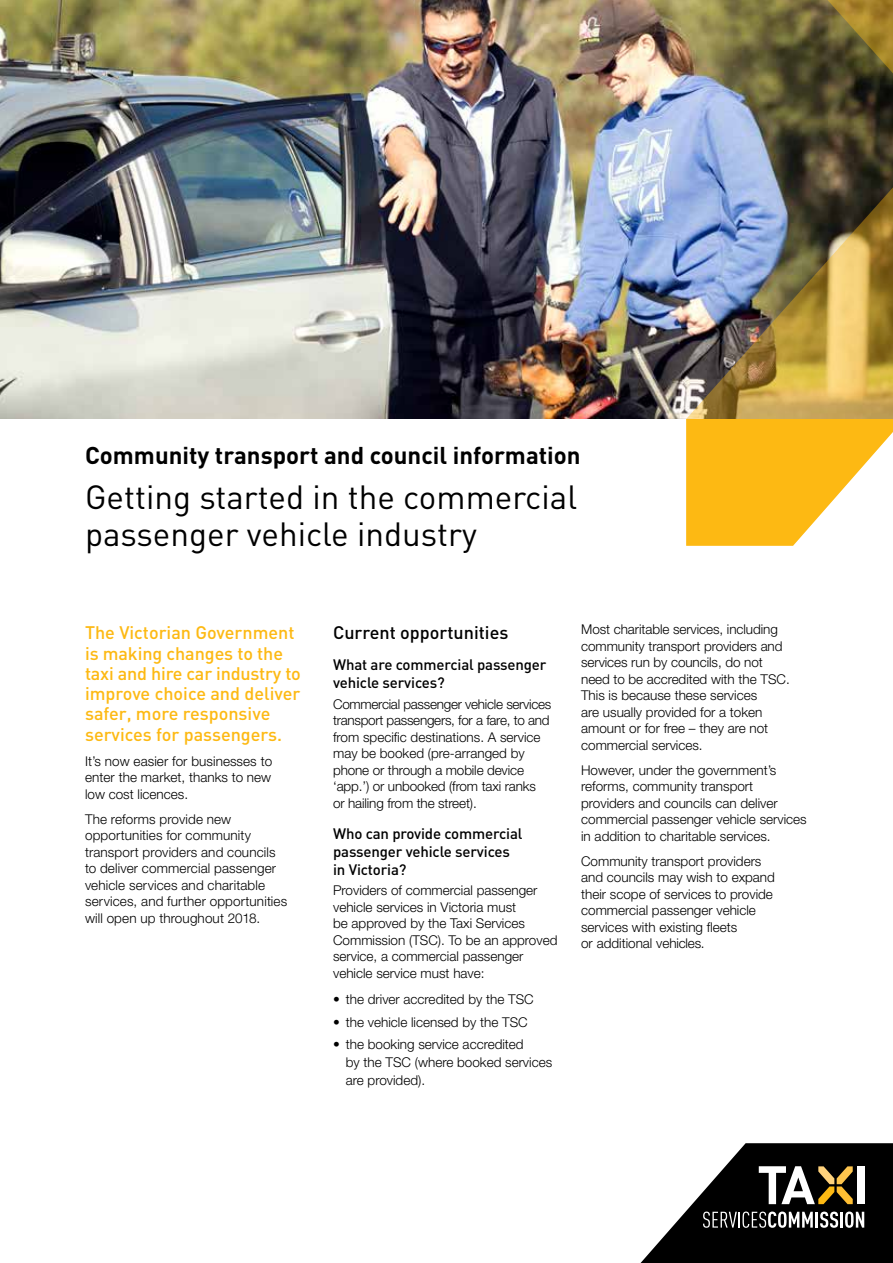
<style>
.page{position:relative;width:893px;height:1263px;background:#fff}
.page>*{position:absolute;margin:0;border:0;box-sizing:border-box;transform-origin:0 0}
.t1{font:33.15px/36.3px "DIN";color:#000}
.t2{font:700 24px "DIN";color:#000}
.t3{font:500 18px/20.2px "DIN";color:#fdb913}
.t4{font:500 18px "DIN";color:#000}
.t5{font:500 15px/18px "DIN";letter-spacing:-.01em;color:#000}
.t6{font:300 13.5px/16.5px "Helvetica Neue LT Std";color:#000}
</style>
<div class="page">
<img style="left:0;top:0;width:686px;height:419px">
<svg style="left:641px;top:1143px;width:252px;height:120px"></svg>
<img style="left:686px;top:0;width:207px;height:546px">
<h2 class="t2" style="left:85px;top:440px;width:497px">Community transport and council information</h2>
<h1 class="t1" style="left:85px;top:478px;width:494px">Getting started in the commercial passenger vehicle industry</h1>
<h3 class="t3" style="left:85px;top:622px;width:217px">The Victorian Government is making changes to the taxi and hire car industry to improve choice and deliver safer, more responsive services for passengers.</h3>
<p class="t6" style="left:85px;top:752px;width:189px;text-align:justify">It’s now easier for businesses to enter the market, thanks to new low cost licences.</p>
<p class="t6" style="left:85px;top:810px;width:204px">The reforms provide new opportunities for community transport providers and councils to deliver commercial passenger vehicle services and charitable services, and further opportunities will open up throughout 2018.</p>
<h3 class="t4" style="left:333px;top:621px;width:177px">Current opportunities</h3>
<p class="t5" style="left:333px;top:655px;width:215px">What are commercial passenger vehicle services?</p>
<p class="t6" style="left:333px;top:695px;width:220px">Commercial passenger vehicle services transport passengers, for a fare, to and from specific destinations. A service may be booked (pre-arranged by phone or through a mobile device ‘app.’) or unbooked (from taxi ranks<br>or hailing from the street).</p>
<p class="t5" style="left:333px;top:824px;width:191px">Who can provide commercial passenger vehicle services in Victoria?</p>
<p class="t6" style="left:333px;top:882px;width:226px">Providers of commercial passenger vehicle services in Victoria must<br>be approved by the Taxi Services<br>Commission (TSC). To be an approved service, a commercial passenger vehicle service must have:</p>
<p class="t6" style="left:333px;top:991px;width:202px">• the driver accredited by the TSC</p>
<p class="t6" style="left:333px;top:1013px;width:196px">• the vehicle licensed by the TSC</p>
<p class="t6" style="left:346px;top:1035px;width:208px;line-height:18px;text-indent:-13px">• the booking service accredited<br>by the TSC (where booked services are provided).</p>
<p class="t6" style="left:581px;top:621px;width:210px">Most charitable services, including community transport providers and services run by councils, do not need to be accredited with the TSC.<br>This is because these services<br>are usually provided for a token amount or for free – they are not commercial services.</p>
<p class="t6" style="left:581px;top:761px;width:227px">However, under the government’s reforms, community transport providers and councils can deliver commercial passenger vehicle services in addition to charitable services.</p>
<p class="t6" style="left:581px;top:852px;width:195px">Community transport providers and councils may wish to expand their scope of services to provide commercial passenger vehicle services with existing fleets<br>or additional vehicles.</p>
</div>
